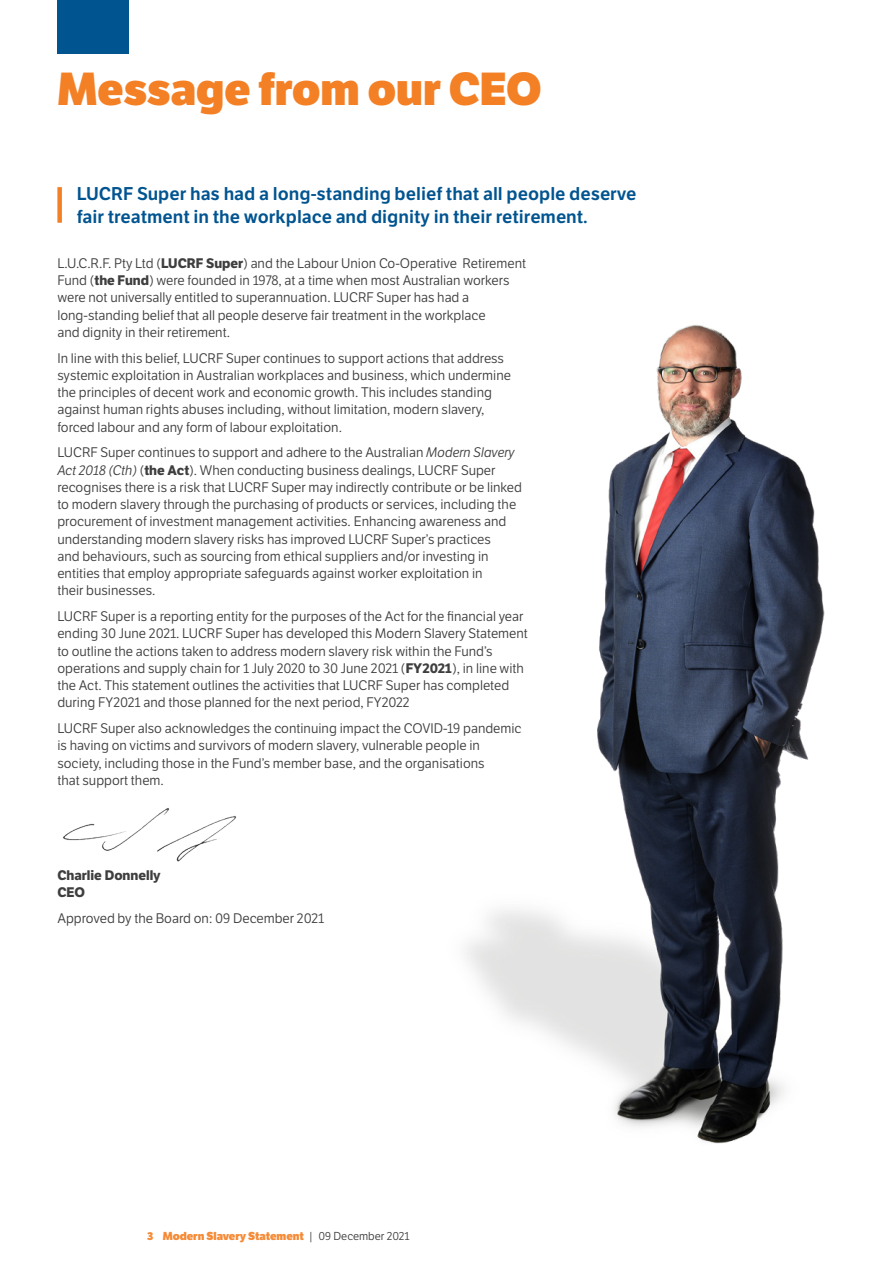
<style>
.page{position:relative;width:893px;height:1263px;background:#fff}
.page>*{position:absolute;margin:0;border:0;box-sizing:border-box;transform-origin:0 0}
._2020__Page_Heading{font:800 45px "LFT Etica";color:#f48026}
._2020__Intro_Para_wi{font:18px/22.5px "LFT Etica SB";color:#005490}
._2020__Body_Copy_9_1{font:13.5px/17.2px "LFT Etica";color:#3e3e3f}
._2020__Body_Copy_9_1-2{font:700 13.5px/17.2px "LFT Etica";color:#3e3e3f}
.t1{font:800 11.25px "LFT Etica";color:#f58b37}
.s1{font-weight:700}
.s2{font-style:italic}
.s3{font-weight:400;color:#3e3e3f}
</style>
<div class="page">
<img style="left:465px;top:324px;width:360px;height:820px">
<div style="left:57px;top:187px;width:5px;height:36px;background:#f48026"></div>
<img style="left:63px;top:808px;width:173px;height:54px">
<div style="left:57px;top:0;width:72px;height:54px;background:#005490"></div>
<p class="_2020__Page_Heading" style="left:57px;top:61px;width:486px">Message from our CEO</p>
<p class="_2020__Intro_Para_wi" style="left:77px;top:183px;width:561px">LUCRF Super has had a long-standing belief that all people deserve fair treatment in the workplace and dignity in their retirement.</p>
<p class="_2020__Body_Copy_9_1" style="left:57px;top:255px;width:470px">L.U.C.R.F. Pty Ltd (<span class="s1">LUCRF Super</span>) and the Labour Union Co-Operative Retirement Fund (<span class="s1">the Fund</span>) were founded in 1978, at a time when most Australian workers were not universally entitled to superannuation. LUCRF Super has had a long-standing belief that all people deserve fair treatment in the workplace<br>and dignity in their retirement.</p>
<p class="_2020__Body_Copy_9_1" style="left:57px;top:350px;width:455px">In line with this belief, LUCRF Super continues to support actions that address systemic exploitation in Australian workplaces and business, which undermine the principles of decent work and economic growth. This includes standing against human rights abuses including, without limitation, modern slavery, forced labour and any form of labour exploitation.</p>
<p class="_2020__Body_Copy_9_1" style="left:57px;top:444px;width:466px">LUCRF Super continues to support and adhere to the Australian <span class="s2">Modern Slavery Act 2018 (Cth)</span> (<span class="s1">the Act</span>). When conducting business dealings, LUCRF Super recognises there is a risk that LUCRF Super may indirectly contribute or be linked to modern slavery through the purchasing of products or services, including the procurement of investment management activities. Enhancing awareness and understanding modern slavery risks has improved LUCRF Super’s practices<br>and behaviours, such as sourcing from ethical suppliers and/or investing in entities that employ appropriate safeguards against worker exploitation in<br>their businesses.</p>
<p class="_2020__Body_Copy_9_1" style="left:57px;top:608px;width:472px">LUCRF Super is a reporting entity for the purposes of the Act for the financial year ending 30 June 2021. LUCRF Super has developed this Modern Slavery Statement to outline the actions taken to address modern slavery risk within the Fund’s operations and supply chain for 1 July 2020 to 30 June 2021 (<span class="s1">FY2021</span>), in line with the Act. This statement outlines the activities that LUCRF Super has completed during FY2021 and those planned for the next period, FY2022</p>
<p class="_2020__Body_Copy_9_1" style="left:57px;top:720px;width:466px">LUCRF Super also acknowledges the continuing impact the COVID-19 pandemic is having on victims and survivors of modern slavery, vulnerable people in society, including those in the Fund’s member base, and the organisations<br>that support them.</p>
<p class="_2020__Body_Copy_9_1-2" style="left:57px;top:867px;width:105px">Charlie Donnelly<br>CEO</p>
<p class="_2020__Body_Copy_9_1" style="left:57px;top:910px;width:268px">Approved by the Board on: 09 December 2021</p>
<p class="t1" style="left:147px;top:1229px;width:264px">3 Modern Slavery Statement <span class="s3">| 09 December 2021</span></p>
</div>
